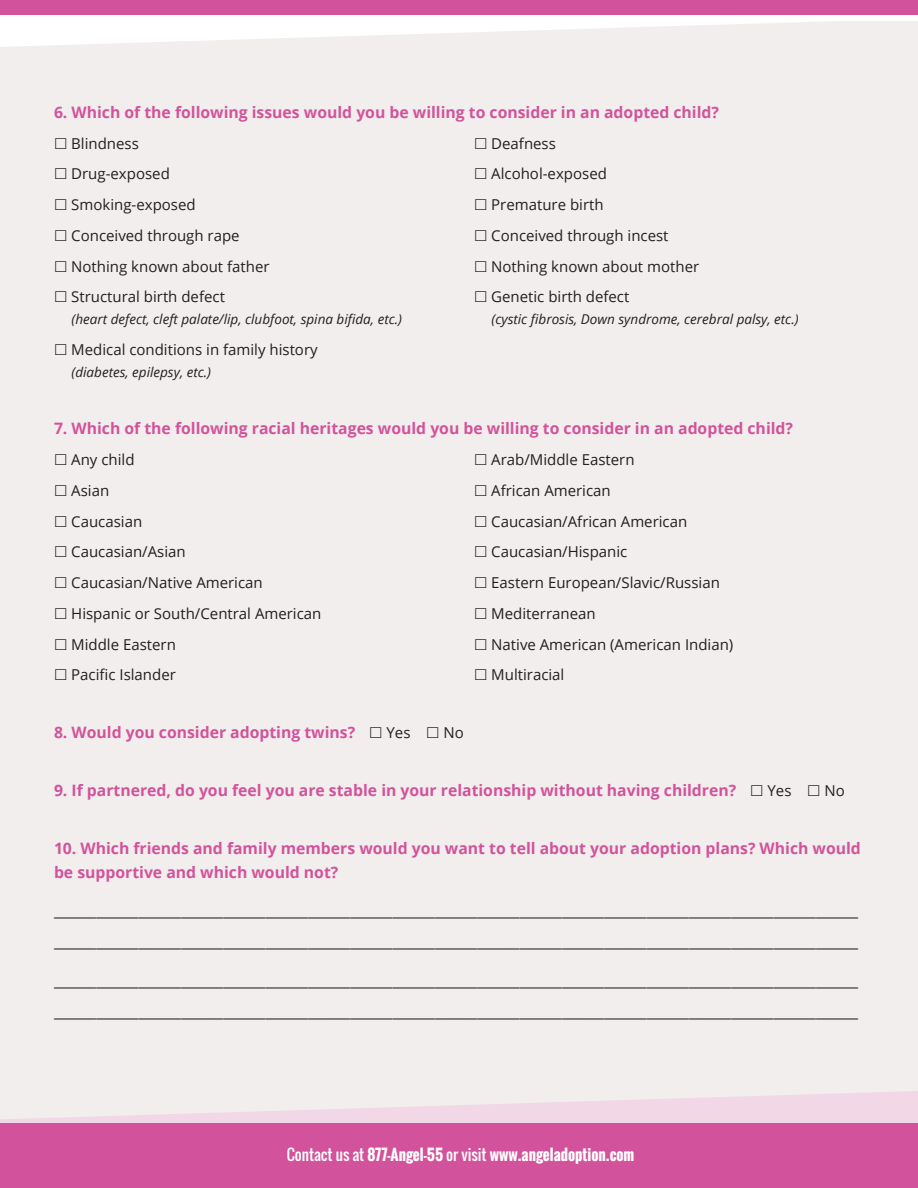
<style>
.page{position:relative;width:918px;height:1188px;background:#fff}
.page>*{position:absolute;margin:0;border:0;box-sizing:border-box;transform-origin:0 0}
.t1{font:15.75px/31.5px "Open Sans";color:#231f20}
.t2{font:700 15.75px/24px "Open Sans";color:#d2539b}
.t3{font:15px "Open Sans";color:#231f20}
.t4{font:700 15px "Oswald";color:#fff}
.t5{font:italic 13.5px "Open Sans";color:#231f20}
.s1{font-weight:400}
</style>
<div class="page">
<div style="left:0;top:21px;width:918px;height:1167px;background:#f1eeed"></div>
<svg style="left:0;top:1091px;width:918px;height:33px;fill:#f2d7e6"></svg>
<svg style="left:0;top:21px;width:819px;height:26px"></svg>
<div style="left:0;top:0;width:918px;height:15px;background:#d2539b"></div>
<div style="left:0;top:1124px;width:918px;height:64px;background:#d2539b"></div>
<p class="t2" style="left:54px;top:100px;width:667px">6. Which of the following issues would you be willing to consider in an adopted child?</p>
<p class="t3" style="left:71px;top:133px;width:69px">Blindness</p>
<p class="t3" style="left:491px;top:133px;width:66px">Deafness</p>
<p class="t3" style="left:71px;top:164px;width:100px">Drug-exposed</p>
<p class="t3" style="left:491px;top:164px;width:117px">Alcohol-exposed</p>
<p class="t3" style="left:71px;top:194px;width:126px">Smoking-exposed</p>
<p class="t3" style="left:491px;top:194px;width:114px">Premature birth</p>
<p class="t3" style="left:71px;top:225px;width:170px">Conceived through rape</p>
<p class="t3" style="left:491px;top:225px;width:179px">Conceived through incest</p>
<p class="t3" style="left:71px;top:256px;width:200px">Nothing known about father</p>
<p class="t3" style="left:491px;top:256px;width:209px">Nothing known about mother</p>
<p class="t3" style="left:71px;top:287px;width:155px">Structural birth defect</p>
<p class="t3" style="left:491px;top:287px;width:140px">Genetic birth defect</p>
<p class="t5" style="left:72px;top:310px;width:332px">(heart defect, cleft palate/lip, clubfoot, spina bifida, etc.)</p>
<p class="t5" style="left:492px;top:310px;width:309px">(cystic fibrosis, Down syndrome, cerebral palsy, etc.)</p>
<p class="t3" style="left:71px;top:339px;width:248px">Medical conditions in family history</p>
<p class="t5" style="left:72px;top:362px;width:141px">(diabetes, epilepsy, etc.)</p>
<p class="t2" style="left:54px;top:416px;width:741px">7. Which of the following racial heritages would you be willing to consider in an adopted child?</p>
<p class="t3" style="left:71px;top:449px;width:65px">Any child</p>
<p class="t3" style="left:491px;top:449px;width:145px">Arab/Middle Eastern</p>
<p class="t3" style="left:71px;top:480px;width:39px">Asian</p>
<p class="t3" style="left:491px;top:480px;width:121px">African American</p>
<p class="t3" style="left:71px;top:511px;width:72px">Caucasian</p>
<p class="t3" style="left:491px;top:511px;width:198px">Caucasian/African American</p>
<p class="t3" style="left:71px;top:542px;width:116px">Caucasian/Asian</p>
<p class="t3" style="left:491px;top:542px;width:138px">Caucasian/Hispanic</p>
<p class="t3" style="left:71px;top:572px;width:193px">Caucasian/Native American</p>
<p class="t3" style="left:491px;top:572px;width:230px">Eastern European/Slavic/Russian</p>
<p class="t3" style="left:71px;top:603px;width:252px">Hispanic or South/Central American</p>
<p class="t3" style="left:491px;top:603px;width:106px">Mediterranean</p>
<p class="t3" style="left:71px;top:634px;width:106px">Middle Eastern</p>
<p class="t3" style="left:491px;top:634px;width:244px">Native American (American Indian)</p>
<p class="t3" style="left:71px;top:665px;width:106px">Pacific Islander</p>
<p class="t3" style="left:491px;top:665px;width:75px">Multiracial</p>
<p class="t2" style="left:54px;top:720px;width:303px">8. Would you consider adopting twins?</p>
<p class="t3" style="left:387px;top:722px;width:25px">Yes</p>
<p class="t3" style="left:443px;top:722px;width:22px">No</p>
<p class="t2" style="left:54px;top:778px;width:684px">9. If partnered, do you feel you are stable in your relationship without having children?</p>
<p class="t3" style="left:768px;top:780px;width:25px">Yes</p>
<p class="t3" style="left:824px;top:780px;width:22px">No</p>
<p class="t2" style="left:54px;top:836px;width:808px">10. Which friends and family members would you want to tell about your adoption plans? Which would be supportive and which would not?</p>
<p class="t1" style="left:54px;top:894px;width:806px">__________________________________________________________________________________________________________________ __________________________________________________________________________________________________________________</p>
<p class="t1" style="left:54px;top:964px;width:806px">__________________________________________________________________________________________________________________ __________________________________________________________________________________________________________________</p>
<p class="t4" style="left:287px;top:1143px;width:349px"><span class="s1">CONTACT US AT</span> 877-Angel-55 <span class="s1">OR VISIT</span> www.angeladoption.com</p>
</div>
